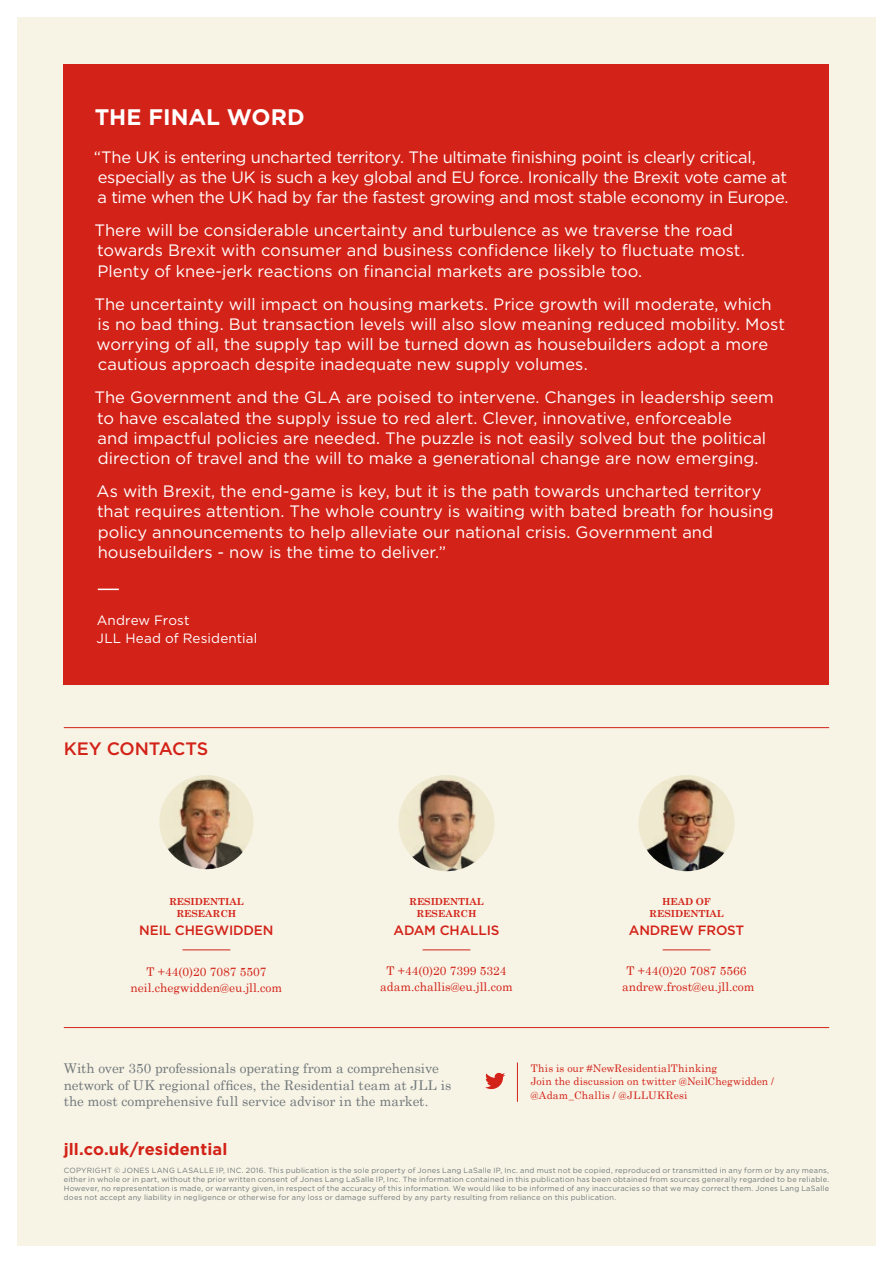
<style>
.page{position:relative;width:893px;height:1263px;background:#fff}
.page>*{position:absolute;margin:0;border:0;box-sizing:border-box;transform-origin:0 0}
.t1{font:700 22.5px "Gotham HTF";color:#fff}
.t2{font:500 18px "Gotham HTF";letter-spacing:-.015em;color:#d32218}
.t3{font:16.5px/20.2px "Gotham HTF";color:#fff}
.t4{font:16.5px/20.2px "Gotham HTF";letter-spacing:-.02em;color:#fff}
.t5{font:700 16.5px "Gotham HTF";letter-spacing:.005em;color:#d32218}
.t6{font:13.5px/16.5px "Century Schoolbook";letter-spacing:-.005em;color:#72787a}
.t7{font:500 13.5px "Gotham HTF";letter-spacing:-.01em;color:#d32218}
.t8{font:13.5px/18px "Gotham HTF";letter-spacing:.01em;color:#fff}
.t9{font:12px/15.8px "Century Schoolbook";color:#d32218;text-align:center}
.t10{font:10.5px/13.5px "Century Schoolbook";letter-spacing:.015em;color:#d32218}
.t11{font:700 9.75px/12px "Century Schoolbook";letter-spacing:-.01em;color:#d32218;text-align:center}
.t12{font:7.5px/9px "Gotham HTF";letter-spacing:.025em;color:#72787a;text-align:justify}
</style>
<div class="page">
<div style="left:17px;top:17px;width:859px;height:1229px;background:#f7f4e6"></div>
<hr style="left:64px;top:727px;width:765px;height:1px;background:#d32218">
<hr style="left:64px;top:1027px;width:765px;height:1px;background:#d32218">
<div style="left:398px;top:775px;width:97px;height:96px;background:#efe9cf;border-radius:50%"></div>
<img style="left:404px;top:775px;width:85px;height:96px">
<hr style="left:423px;top:949px;width:47px;height:1px;background:#d32218">
<svg style="left:638px;top:775px;width:97px;height:96px"></svg>
<img style="left:644px;top:775px;width:87px;height:96px">
<hr style="left:663px;top:949px;width:47px;height:1px;background:#d32218">
<svg style="left:159px;top:775px;width:95px;height:94px"></svg>
<hr style="left:182px;top:949px;width:48px;height:1px;background:#d32218">
<img style="left:165px;top:775px;width:83px;height:94px">
<hr style="left:517px;top:1062px;width:1px;height:40px;background:#d32218">
<svg style="left:485px;top:1072px;width:20px;height:18px"></svg>
<div style="left:64px;top:64px;width:765px;height:621px;background:#d32218"></div>
<svg style="left:98px;top:589px;width:21px;height:1px"></svg>
<h1 class="t1" style="left:95px;top:104px;width:211px">THE FINAL WORD</h1>
<p class="t4" style="left:94px;top:146px;width:696px">“The UK is entering uncharted territory. The ultimate finishing point is clearly critical, especially as the UK is such a key global and EU force. Ironically the Brexit vote came at a time when the UK had by far the fastest growing and most stable economy in Europe.</p>
<p class="t3" style="left:94px;top:220px;width:652px">There will be considerable uncertainty and turbulence as we traverse the road towards Brexit with consumer and business confidence likely to fluctuate most.<br>Plenty of knee-jerk reactions on financial markets are possible too.</p>
<p class="t3" style="left:94px;top:293px;width:692px">The uncertainty will impact on housing markets. Price growth will moderate, which is no bad thing. But transaction levels will also slow meaning reduced mobility. Most worrying of all, the supply tap will be turned down as housebuilders adopt a more cautious approach despite inadequate new supply volumes.</p>
<p class="t3" style="left:94px;top:387px;width:681px">The Government and the GLA are poised to intervene. Changes in leadership seem to have escalated the supply issue to red alert. Clever, innovative, enforceable<br>and impactful policies are needed. The puzzle is not easily solved but the political direction of travel and the will to make a generational change are now emerging.</p>
<p class="t3" style="left:97px;top:481px;width:679px">As with Brexit, the end-game is key, but it is the path towards uncharted territory that requires attention. The whole country is waiting with bated breath for housing policy announcements to help alleviate our national crisis. Government and housebuilders - now is the time to deliver.”</p>
<p class="t8" style="left:97px;top:611px;width:162px">Andrew Frost<br>JLL Head of Residential</p>
<p class="t2" style="left:64px;top:738px;width:146px">KEY CONTACTS</p>
<p class="t11" style="left:169px;top:895px;width:76px">RESIDENTIAL<br>RESEARCH</p>
<p class="t7" style="left:139px;top:922px;width:136px">NEIL CHEGWIDDEN</p>
<p class="t9" style="left:131px;top:963px;width:153px">T +44(0)20 7087 5507 neil.chegwidden@eu.jll.com</p>
<p class="t11" style="left:409px;top:895px;width:76px">RESIDENTIAL<br>RESEARCH</p>
<p class="t7" style="left:393px;top:922px;width:108px">ADAM CHALLIS</p>
<p class="t9" style="left:380px;top:963px;width:134px">T +44(0)20 7399 5324 adam.challis@eu.jll.com</p>
<p class="t11" style="left:649px;top:895px;width:76px">HEAD OF<br>RESIDENTIAL</p>
<p class="t7" style="left:629px;top:922px;width:117px">ANDREW FROST</p>
<p class="t9" style="left:622px;top:963px;width:134px">T +44(0)20 7087 5566 andrew.frost@eu.jll.com</p>
<p class="t6" style="left:64px;top:1060px;width:389px">With over 350 professionals operating from a comprehensive network of UK regional offices, the Residential team at JLL is the most comprehensive full service advisor in the market.</p>
<p class="t5" style="left:64px;top:1140px;width:165px">jll.co.uk/residential</p>
<p class="t12" style="left:64px;top:1166px;width:767px">COPYRIGHT © JONES LANG LASALLE IP, INC. 2016. This publication is the sole property of Jones Lang LaSalle IP, Inc. and must not be copied, reproduced or transmitted in any form or by any means, either in whole or in part, without the prior written consent of Jones Lang LaSalle IP, Inc. The information contained in this publication has been obtained from sources generally regarded to be reliable.<br>However, no representation is made, or warranty given, in respect of the accuracy of this information. We would like to be informed of any inaccuracies so that we may correct them. Jones Lang LaSalle does not accept any liability in negligence or otherwise for any loss or damage suffered by any party resulting from reliance on this publication.</p>
<p class="t10" style="left:531px;top:1061px;width:245px">This is our #NewResidentialThinking<br>Join the discussion on twitter @NeilChegwidden / @Adam_Challis / @JLLUKResi</p>
</div>
